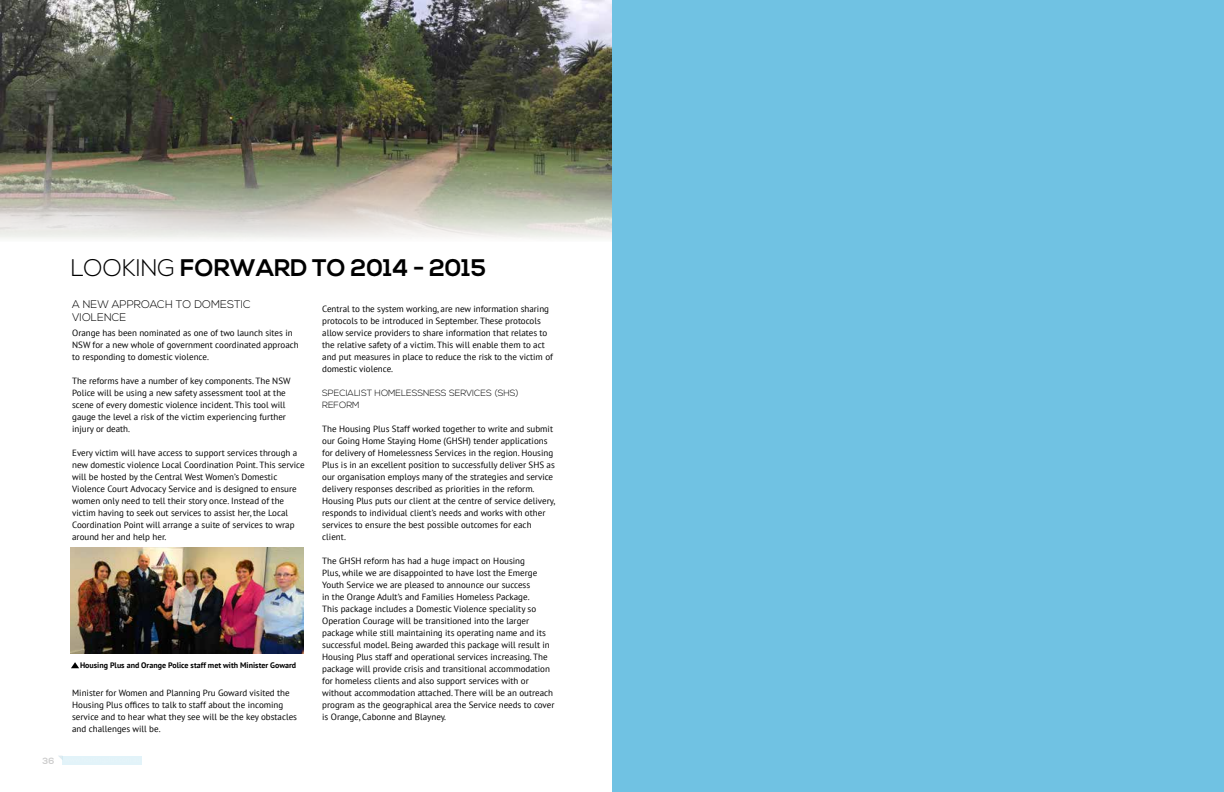
<style>
.page{position:relative;width:1224px;height:792px;background:#fff}
.page>*{position:absolute;margin:0;border:0;box-sizing:border-box;transform-origin:0 0}
.t1{font:700 24px "Nexa";color:#000}
.t2{font:300 11px/13.2px "Nexa";color:#000}
.t3{font:9px/12px "PT Sans";color:#000}
.t4{font:300 9px/12px "Nexa";color:#000}
.t5{font:700 8px "PT Sans";color:#000}
.s1{font-weight:300}
</style>
<div class="page">
<img style="left:0;top:0;width:612px;height:239px">
<img style="left:71px;top:547px;width:233px;height:107px">
<div style="left:612px;top:0;width:612px;height:792px;background:#70c2e3"></div>
<svg style="left:71px;top:662px;width:8px;height:6px"></svg>
<div style="left:63px;top:756px;width:79px;height:8px;background:#e2f3f9"></div>
<h1 class="t1" style="left:71px;top:254px;width:417px"><span class="s1">LOOKING</span> FORWARD TO 2014 - 2015</h1>
<p class="t2" style="left:72px;top:298px;width:180px">A NEW APPROACH TO DOMESTIC<br>VIOLENCE</p>
<p class="t3" style="left:72px;top:327px;width:228px">Orange has been nominated as one of two launch sites in<br>NSW for a new whole of government coordinated approach to responding to domestic violence.</p>
<p class="t3" style="left:72px;top:375px;width:220px">The reforms have a number of key components. The NSW Police will be using a new safety assessment tool at the scene of every domestic violence incident. This tool will gauge the level a risk of the victim experiencing further injury or death.</p>
<p class="t3" style="left:72px;top:447px;width:234px">Every victim will have access to support services through a new domestic violence Local Coordination Point. This service will be hosted by the Central West Women’s Domestic Violence Court Advocacy Service and is designed to ensure women only need to tell their story once. Instead of the victim having to seek out services to assist her, the Local Coordination Point will arrange a suite of services to wrap around her and help her.</p>
<p class="t5" style="left:80px;top:660px;width:218px">Housing Plus and Orange Police staff met with Minister Goward</p>
<p class="t3" style="left:72px;top:687px;width:226px">Minister for Women and Planning Pru Goward visited the Housing Plus offices to talk to staff about the incoming service and to hear what they see will be the key obstacles and challenges will be.</p>
<p class="t3" style="left:322px;top:303px;width:232px">Central to the system working, are new information sharing protocols to be introduced in September. These protocols allow service providers to share information that relates to the relative safety of a victim. This will enable them to act and put measures in place to reduce the risk to the victim of domestic violence.</p>
<p class="t4" style="left:322px;top:387px;width:198px">SPECIALIST HOMELESSNESS SERVICES (SHS)<br>REFORM</p>
<p class="t3" style="left:322px;top:423px;width:234px">The Housing Plus Staff worked together to write and submit our Going Home Staying Home (GHSH) tender applications for delivery of Homelessness Services in the region. Housing Plus is in an excellent position to successfully deliver SHS as our organisation employs many of the strategies and service delivery responses described as priorities in the reform.<br>Housing Plus puts our client at the centre of service delivery, responds to individual client’s needs and works with other services to ensure the best possible outcomes for each client.</p>
<p class="t3" style="left:322px;top:555px;width:234px">The GHSH reform has had a huge impact on Housing<br>Plus, while we are disappointed to have lost the Emerge Youth Service we are pleased to announce our success<br>in the Orange Adult’s and Families Homeless Package.<br>This package includes a Domestic Violence speciality so Operation Courage will be transitioned into the larger package while still maintaining its operating name and its successful model. Being awarded this package will result in Housing Plus staff and operational services increasing. The package will provide crisis and transitional accommodation for homeless clients and also support services with or without accommodation attached. There will be an outreach program as the geographical area the Service needs to cover is Orange, Cabonne and Blayney.</p>
</div>
